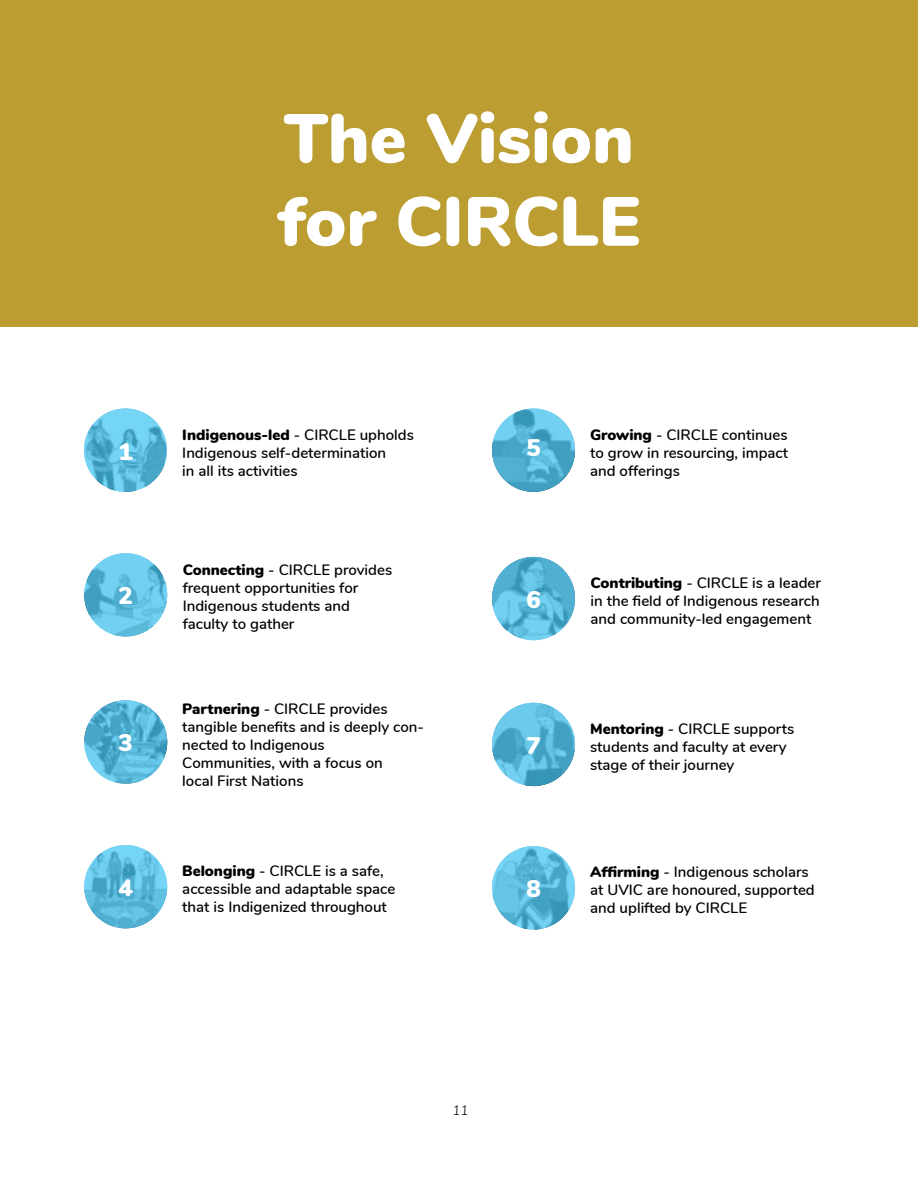
<style>
.page{position:relative;width:918px;height:1188px;background:#fff}
.page>*{position:absolute;margin:0;border:0;box-sizing:border-box;transform-origin:0 0}
.t1{font:900 69.15px/82.9px "Nunito";color:#fff}
.t2{font:900 24px "Nunito";color:#fff}
.t3{font:600 15px/18px "Nunito";color:#000}
.t4{font:italic 300 13.5px "Nunito";color:#000}
.s1{font-weight:900}
</style>
<div class="page">
<svg style="left:84px;top:409px;width:83px;height:83px;background:#5cbbdd"></svg>
<svg style="left:84px;top:700px;width:83px;height:84px;background:#56b4d6"></svg>
<svg style="left:84px;top:845px;width:83px;height:83px;background:#5dbcde"></svg>
<svg style="left:84px;top:553px;width:83px;height:83px;background:#63c2e3"></svg>
<svg style="left:492px;top:409px;width:83px;height:83px;background:#54b3d4"></svg>
<svg style="left:492px;top:703px;width:83px;height:83px;background:#56b5d6"></svg>
<svg style="left:492px;top:846px;width:83px;height:84px;background:#5bbadb"></svg>
<svg style="left:492px;top:557px;width:83px;height:83px;background:#59b8da"></svg>
<div style="left:0;top:0;width:918px;height:327px;background:#bc9d31"></div>
<h1 class="t1" style="left:278px;top:93px;width:363px">The Vision for CIRCLE</h1>
<h2 class="t2" style="left:119px;top:434px;width:16px">1</h2>
<p class="t3" style="left:182px;top:425px;width:233px"><span class="s1">Indigenous-led</span> - CIRCLE upholds<br>Indigenous self-determination<br>in all its activities</p>
<h2 class="t2" style="left:526px;top:429px;width:16px">5</h2>
<p class="t3" style="left:590px;top:425px;width:200px;text-align:justify"><span class="s1">Growing</span> - CIRCLE continues to grow in resourcing, impact and offerings</p>
<h2 class="t2" style="left:119px;top:578px;width:16px">2</h2>
<p class="t3" style="left:183px;top:560px;width:211px"><span class="s1">Connecting</span> - CIRCLE provides frequent opportunities for<br>Indigenous students and faculty to gather</p>
<h2 class="t2" style="left:526px;top:582px;width:16px">6</h2>
<p class="t3" style="left:591px;top:573px;width:232px;text-align:justify"><span class="s1">Contributing</span> - CIRCLE is a leader in the field of Indigenous research and community-led engagement</p>
<h2 class="t2" style="left:119px;top:725px;width:16px">3</h2>
<p class="t3" style="left:182px;top:699px;width:243px"><span class="s1">Partnering</span> - CIRCLE provides tangible benefits and is deeply con&shy;nected to Indigenous<br>Communities, with a focus on<br>local First Nations</p>
<h2 class="t2" style="left:526px;top:728px;width:16px">7</h2>
<p class="t3" style="left:590px;top:719px;width:206px"><span class="s1">Mentoring</span> - CIRCLE supports students and faculty at every stage of their journey</p>
<h2 class="t2" style="left:119px;top:870px;width:16px">4</h2>
<p class="t3" style="left:182px;top:861px;width:215px"><span class="s1">Belonging</span> - CIRCLE is a safe, accessible and adaptable space that is Indigenized throughout</p>
<h2 class="t2" style="left:526px;top:871px;width:16px">8</h2>
<p class="t3" style="left:590px;top:862px;width:226px"><span class="s1">Affirming</span> - Indigenous scholars at UVIC are honoured, supported and uplifted by CIRCLE</p>
<p class="t4" style="left:452px;top:1101px;width:18px">11</p>
</div>
